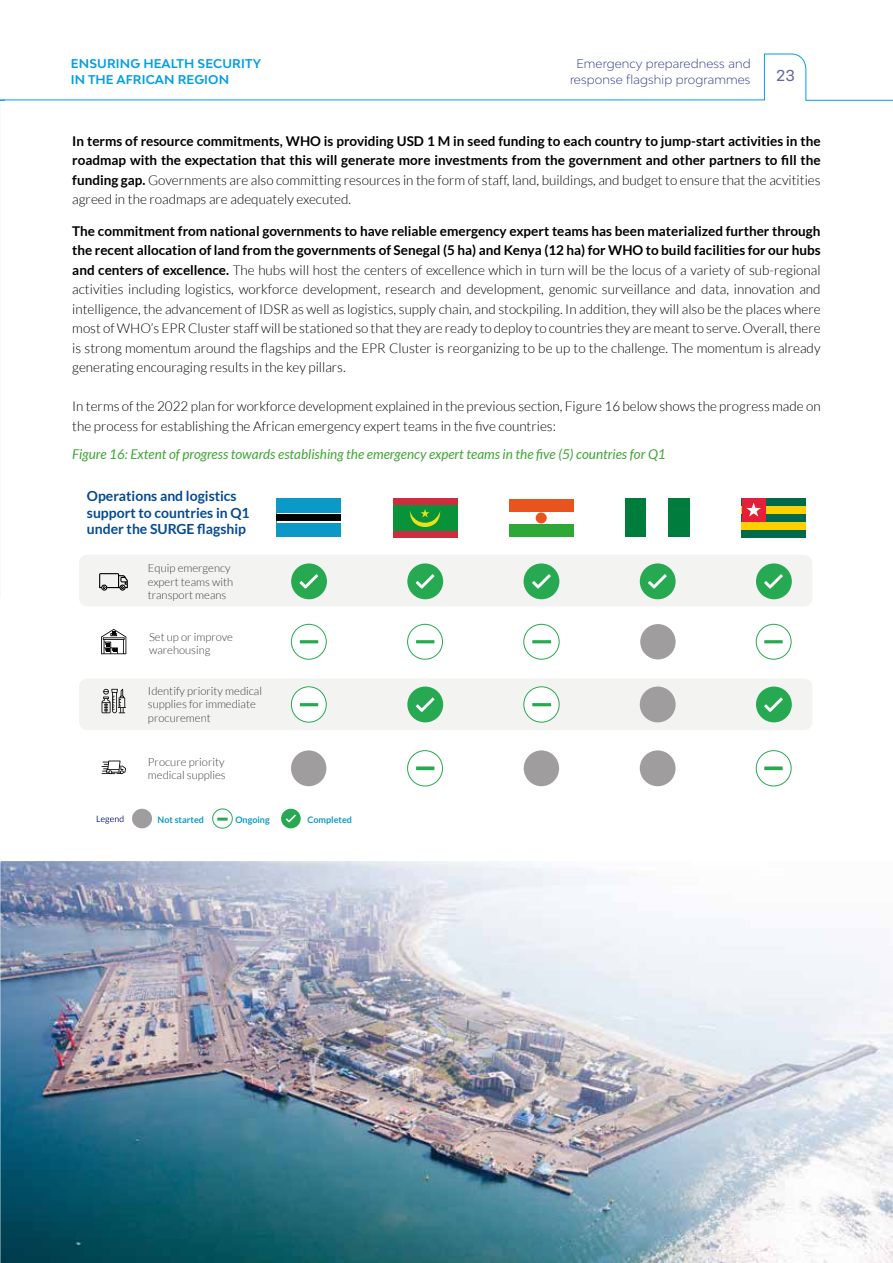
<style>
.page{position:relative;width:893px;height:1263px;background:#fff}
.page>*{position:absolute;margin:0;border:0;box-sizing:border-box;transform-origin:0 0}
.t1{font:16.5px "Config Alt";color:#6565a4}
.t2{font:700 13.95px/16.8px "Lato";color:#054a91}
.t3{font:300 13.5px/19.5px "Lato";color:#000;text-align:justify}
.t4{font:700 13.5px/19.5px "Lato";color:#000;text-align:justify}
.t5{font:italic 13.5px "Lato";color:#3fa535}
.t6{font:300 12px/16.5px "Bw Modelica";letter-spacing:.01em;color:#283583;text-align:center}
.t7{font:700 12px/16.5px "Bw Modelica";letter-spacing:.01em;color:#009fe3}
.t8{font:300 11.25px/13.5px "Lato";color:#3f3f3e}
.t9{font:700 9px "Lato";color:#0b9ac7}
.s1{font-weight:300}
.s2{font-weight:700}
</style>
<div class="page">
<img style="left:0;top:861px;width:893px;height:402px">
<div style="left:79px;top:678px;width:733px;height:52px;background:#f3f3f2;border-radius:8px"></div>
<div style="left:79px;top:555px;width:733px;height:51px;background:#f3f3f2;border-radius:8px"></div>
<div style="left:407px;top:686px;width:36px;height:36px;background:#27a951;border-radius:50%"></div>
<svg style="left:416px;top:697px;width:19px;height:15px"></svg>
<div style="left:407px;top:563px;width:36px;height:36px;background:#27a951;border-radius:50%"></div>
<div style="left:524px;top:563px;width:35px;height:36px;background:#27a951;border-radius:50%"></div>
<div style="left:640px;top:686px;width:36px;height:36px;background:#9f9d9d;border-radius:50%"></div>
<div style="left:756px;top:686px;width:36px;height:36px;background:#27a951;border-radius:50%"></div>
<svg style="left:764px;top:697px;width:19px;height:15px"></svg>
<div style="left:640px;top:750px;width:36px;height:36px;background:#9f9d9d;border-radius:50%"></div>
<div style="left:640px;top:563px;width:36px;height:36px;background:#27a951;border-radius:50%"></div>
<div style="left:756px;top:563px;width:36px;height:36px;background:#27a951;border-radius:50%"></div>
<div style="left:291px;top:563px;width:36px;height:36px;background:#27a951;border-radius:50%"></div>
<div style="left:291px;top:624px;width:35px;height:35px;border:1px solid #27a951;border-radius:50%"></div>
<hr style="left:300px;top:640px;width:18px;height:3px;background:#27a951">
<div style="left:407px;top:624px;width:36px;height:35px;border:1px solid #27a951;border-radius:50%"></div>
<hr style="left:416px;top:640px;width:18px;height:3px;background:#27a951">
<div style="left:407px;top:750px;width:36px;height:36px;border:1px solid #27a951;border-radius:50%"></div>
<svg style="left:416px;top:766px;width:18px;height:4px"></svg>
<div style="left:291px;top:686px;width:35px;height:36px;background:#fff;border-radius:50%"></div>
<div style="left:291px;top:686px;width:35px;height:36px;border:1px solid #27a951;border-radius:50%"></div>
<hr style="left:300px;top:703px;width:18px;height:3px;background:#27a951">
<div style="left:291px;top:750px;width:35px;height:36px;background:#9f9d9d;border-radius:50%"></div>
<div style="left:524px;top:750px;width:35px;height:36px;background:#9f9d9d;border-radius:50%"></div>
<div style="left:524px;top:624px;width:35px;height:35px;border:1px solid #27a951;border-radius:50%"></div>
<hr style="left:532px;top:640px;width:19px;height:3px;background:#27a951">
<div style="left:524px;top:686px;width:35px;height:36px;background:#fff;border-radius:50%"></div>
<div style="left:524px;top:686px;width:35px;height:36px;border:1px solid #27a951;border-radius:50%"></div>
<hr style="left:532px;top:703px;width:19px;height:3px;background:#27a951">
<div style="left:640px;top:624px;width:36px;height:35px;background:#9f9d9d;border-radius:50%"></div>
<div style="left:756px;top:624px;width:35px;height:35px;border:1px solid #27a951;border-radius:50%"></div>
<hr style="left:764px;top:640px;width:19px;height:3px;background:#27a951">
<div style="left:756px;top:750px;width:35px;height:36px;border:1px solid #27a951;border-radius:50%"></div>
<svg style="left:764px;top:766px;width:19px;height:4px"></svg>
<svg style="left:0;top:54px;width:893px;height:543px"></svg>
<svg style="left:101px;top:629px;width:25px;height:25px"></svg>
<svg style="left:102px;top:689px;width:24px;height:24px"></svg>
<svg style="left:102px;top:760px;width:24px;height:14px"></svg>
<div style="left:625px;top:499px;width:22px;height:38px;background:#007d3d"></div>
<div style="left:668px;top:499px;width:21px;height:38px;background:#007d3d"></div>
<div style="left:647px;top:499px;width:21px;height:38px;background:#fff"></div>
<svg style="left:97px;top:815px;width:26px;height:9px"></svg>
<div style="left:281px;top:809px;width:20px;height:19px;background:#27a951;border-radius:50%"></div>
<svg style="left:286px;top:814px;width:10px;height:8px"></svg>
<div style="left:212px;top:809px;width:20px;height:19px;border:1px solid #27a951;border-radius:50%"></div>
<svg style="left:217px;top:818px;width:11px;height:3px"></svg>
<div style="left:132px;top:809px;width:20px;height:19px;background:#9f9d9d;border-radius:50%"></div>
<p class="t7" style="left:71px;top:55px;width:192px">ENSURING HEALTH SECURITY<br>IN THE AFRICAN REGION</p>
<p class="t6" style="left:570px;top:55px;width:182px">Emergency preparedness and response flagship programmes</p>
<p class="t1" style="left:776px;top:66px;width:20px">23</p>
<p class="t4" style="left:72px;top:131px;width:750px">In terms of resource commitments, WHO is providing USD 1 M in seed funding to each country to jump-start activities in the roadmap with the expectation that this will generate more investments from the government and other partners to fill the funding gap. <span class="s1">Governments are also committing resources in the form of staff, land, buildings, and budget to ensure that the acvitities agreed in the roadmaps are adequately executed.</span></p>
<p class="t3" style="left:72px;top:221px;width:750px"><span class="s2">The commitment from national governments to have reliable emergency expert teams has been materialized further through the recent allocation of land from the governments of Senegal (5 ha) and Kenya (12 ha) for WHO to build facilities for our hubs and centers of excellence.</span> The hubs will host the centers of excellence which in turn will be the locus of a variety of sub-regional activities including logistics, workforce development, research and development, genomic surveillance and data, innovation and intelligence, the advancement of IDSR as well as logistics, supply chain, and stockpiling. In addition, they will also be the places where most of WHO’s EPR Cluster staff will be stationed so that they are ready to deploy to countries they are meant to serve. Overall, there is strong momentum around the flagships and the EPR Cluster is reorganizing to be up to the challenge. The momentum is already generating encouraging results in the key pillars.</p>
<p class="t3" style="left:72px;top:397px;width:750px">In terms of the 2022 plan for workforce development explained in the previous section, Figure 16 below shows the progress made on the process for establishing the African emergency expert teams in the five countries:</p>
<p class="t5" style="left:72px;top:447px;width:595px">Figure 16: Extent of progress towards establishing the emergency expert teams in the five (5) countries for Q1</p>
<p class="t2" style="left:87px;top:487px;width:164px">Operations and logistics support to countries in Q1 under the SURGE flagship</p>
<p class="t8" style="left:148px;top:561px;width:87px">Equip emergency expert teams with transport means</p>
<p class="t8" style="left:149px;top:630px;width:86px">Set up or improve warehousing</p>
<p class="t8" style="left:148px;top:684px;width:116px">Identify priority medical supplies for immediate procurement</p>
<p class="t8" style="left:148px;top:755px;width:79px">Procure priority medical supplies</p>
<p class="t9" style="left:158px;top:814px;width:48px">Not started</p>
<p class="t9" style="left:235px;top:814px;width:36px">Ongoing</p>
<p class="t9" style="left:307px;top:814px;width:46px">Completed</p>
</div>
